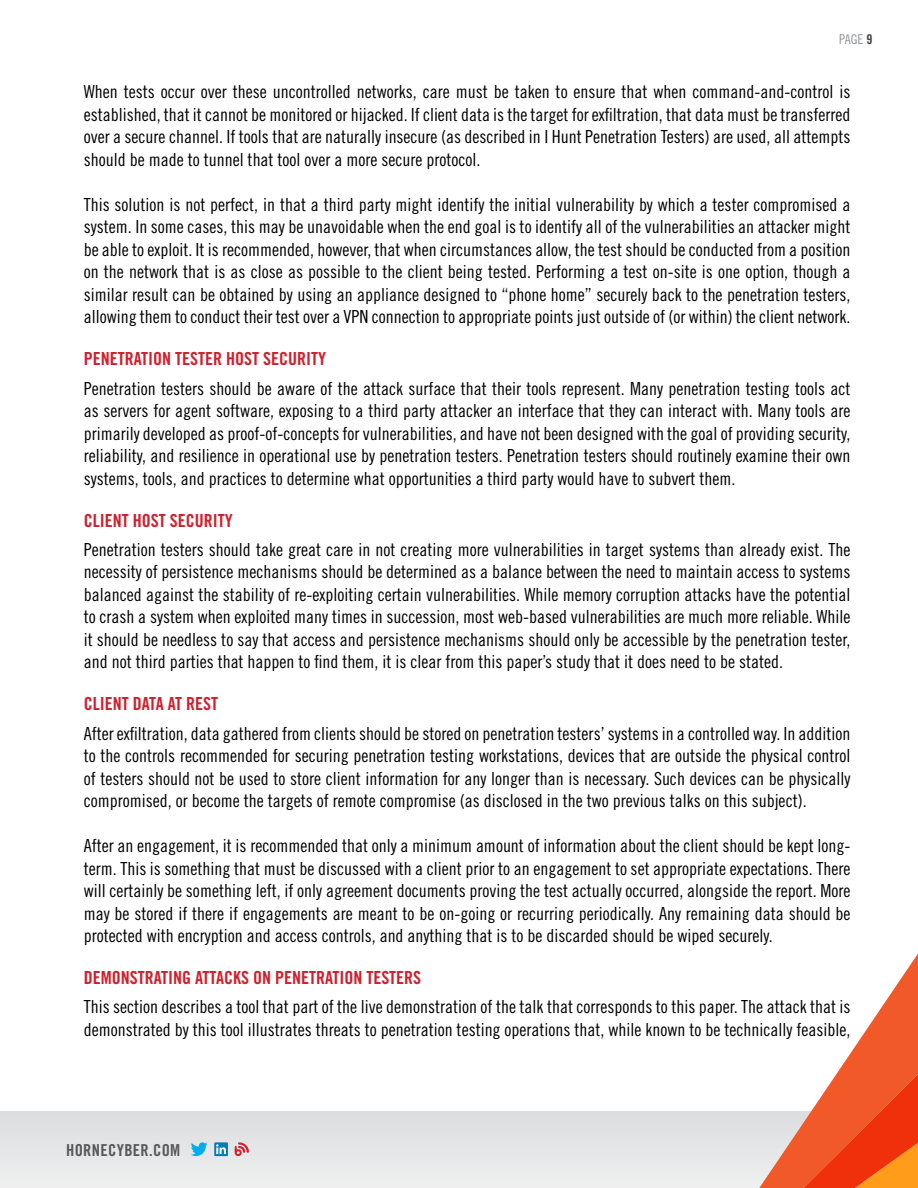
<style>
.page{position:relative;width:918px;height:1188px;background:#fff}
.page>*{position:absolute;margin:0;border:0;box-sizing:border-box;transform-origin:0 0}
.t1{font:18px/22.5px "Trade Gothic Cond Eighteen";color:#000;text-align:justify}
.t2{font:18px "Trade Gothic Bold Cond Twenty";color:#cf202e}
.t3{font:16.5px "Trade Gothic Bold Cond Twenty";letter-spacing:.02em;color:#58595b}
.t4{font:13.5px "Trade Gothic Cond Eighteen";color:#939598}
.s1{font-family:"Trade Gothic Bold Cond Twenty";color:#414042}
</style>
<div class="page">
<div style="left:0;top:1111px;width:918px;height:77px;background:#e5e6e7"></div>
<svg style="left:191px;top:1142px;width:17px;height:14px"></svg>
<div style="left:214px;top:1142px;width:14px;height:14px;background:#007bb6"></div>
<svg style="left:216px;top:1144px;width:10px;height:10px"></svg>
<svg style="left:235px;top:1142px;width:14px;height:15px"></svg>
<svg style="left:759px;top:953px;width:159px;height:235px"></svg>
<svg style="left:791px;top:995px;width:127px;height:193px"></svg>
<p class="t4" style="left:839px;top:31px;width:35px">PAGE <span class="s1">9</span></p>
<p class="t1" style="left:84px;top:80px;width:768px">When tests occur over these uncontrolled networks, care must be taken to ensure that when command-and-control is established, that it cannot be monitored or hijacked. If client data is the target for exfiltration, that data must be transferred over a secure channel. If tools that are naturally insecure (as described in I Hunt Penetration Testers) are used, all attempts should be made to tunnel that tool over a more secure protocol.</p>
<p class="t1" style="left:84px;top:193px;width:768px">This solution is not perfect, in that a third party might identify the initial vulnerability by which a tester compromised a system. In some cases, this may be unavoidable when the end goal is to identify all of the vulnerabilities an attacker might be able to exploit. It is recommended, however, that when circumstances allow, the test should be conducted from a position on the network that is as close as possible to the client being tested. Performing a test on-site is one option, though a similar result can be obtained by using an appliance designed to “phone home” securely back to the penetration testers, allowing them to conduct their test over a VPN connection to appropriate points just outside of (or within) the client network.</p>
<p class="t2" style="left:84px;top:348px;width:244px">PENETRATION TESTER HOST SECURITY</p>
<p class="t1" style="left:84px;top:377px;width:768px">Penetration testers should be aware of the attack surface that their tools represent. Many penetration testing tools act as servers for agent software, exposing to a third party attacker an interface that they can interact with. Many tools are primarily developed as proof-of-concepts for vulnerabilities, and have not been designed with the goal of providing security, reliability, and resilience in operational use by penetration testers. Penetration testers should routinely examine their own systems, tools, and practices to determine what opportunities a third party would have to subvert them.</p>
<p class="t2" style="left:84px;top:509px;width:150px">CLIENT HOST SECURITY</p>
<p class="t1" style="left:84px;top:538px;width:768px">Penetration testers should take great care in not creating more vulnerabilities in target systems than already exist. The necessity of persistence mechanisms should be determined as a balance between the need to maintain access to systems balanced against the stability of re-exploiting certain vulnerabilities. While memory corruption attacks have the potential to crash a system when exploited many times in succession, most web-based vulnerabilities are much more reliable. While it should be needless to say that access and persistence mechanisms should only be accessible by the penetration tester, and not third parties that happen to find them, it is clear from this paper’s study that it does need to be stated.</p>
<p class="t2" style="left:84px;top:693px;width:136px">CLIENT DATA AT REST</p>
<p class="t1" style="left:84px;top:722px;width:768px">After exfiltration, data gathered from clients should be stored on penetration testers’ systems in a controlled way. In addition to the controls recommended for securing penetration testing workstations, devices that are outside the physical control of testers should not be used to store client information for any longer than is necessary. Such devices can be physically compromised, or become the targets of remote compromise (as disclosed in the two previous talks on this subject).</p>
<p class="t1" style="left:84px;top:834px;width:768px">After an engagement, it is recommended that only a minimum amount of information about the client should be kept long&shy;term. This is something that must be discussed with a client prior to an engagement to set appropriate expectations. There will certainly be something left, if only agreement documents proving the test actually occurred, alongside the report. More may be stored if there if engagements are meant to be on-going or recurring periodically. Any remaining data should be protected with encryption and access controls, and anything that is to be discarded should be wiped securely.</p>
<p class="t2" style="left:84px;top:967px;width:339px">DEMONSTRATING ATTACKS ON PENETRATION TESTERS</p>
<p class="t1" style="left:84px;top:995px;width:768px">This section describes a tool that part of the live demonstration of the talk that corresponds to this paper. The attack that is demonstrated by this tool illustrates threats to penetration testing operations that, while known to be technically feasible,</p>
<p class="t3" style="left:66px;top:1140px;width:116px">HORNECYBER.COM</p>
</div>
